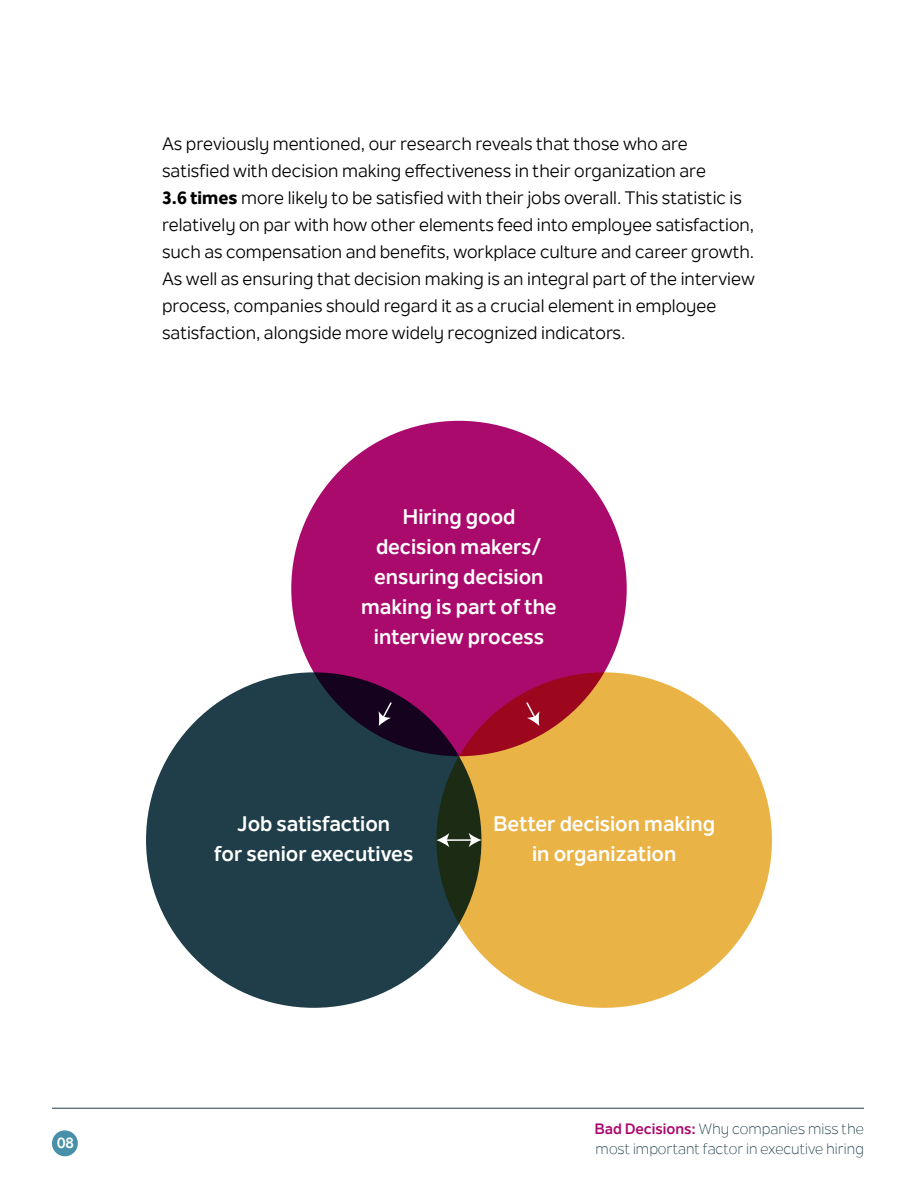
<style>
.page{position:relative;width:918px;height:1188px;background:#fff}
.page>*{position:absolute;margin:0;border:0;box-sizing:border-box;transform-origin:0 0}
.t1{font:700 21px/30px "Nolan Next";color:#fff;text-align:center}
.t2{font:18px/27px "Nolan Next";color:#000}
.t3{font:15px/19.5px "Nolan Next";color:#1f3e49}
.t4{font:700 15px "Nolan Next";color:#fff}
.s1{font-weight:800}
.s2{font-weight:700;color:#aa0a6c}
</style>
<div class="page">
<div style="left:291px;top:421px;width:336px;height:335px;background:#aa0a6c;border-radius:50%"></div>
<div style="left:146px;top:672px;width:335px;height:336px;background:#1f3e49;border-radius:50%"></div>
<svg style="left:437px;top:672px;width:335px;height:336px;fill:#eab346"></svg>
<svg style="left:378px;top:701px;width:15px;height:25px"></svg>
<svg style="left:525px;top:701px;width:15px;height:25px"></svg>
<hr style="left:446px;top:839px;width:26px;height:2px;background:#fff">
<svg style="left:437px;top:833px;width:12px;height:14px"></svg>
<svg style="left:469px;top:833px;width:12px;height:14px"></svg>
<hr style="left:52px;top:1108px;width:812px;height:1px;background:#1f3e49">
<div style="left:52px;top:1130px;width:26px;height:26px;background:#4890a9;border-radius:50%"></div>
<p class="t2" style="left:162px;top:130px;width:594px">As previously mentioned, our research reveals that those who are satisfied with decision making effectiveness in their organization are<br><span class="s1">3.6 times</span> more likely to be satisfied with their jobs overall. This statistic is relatively on par with how other elements feed into employee satisfaction, such as compensation and benefits, workplace culture and career growth.<br>As well as ensuring that decision making is an integral part of the interview process, companies should regard it as a crucial element in employee satisfaction, alongside more widely recognized indicators.</p>
<p class="t1" style="left:361px;top:502px;width:197px">Hiring good decision makers/ ensuring decision making is part of the interview process</p>
<p class="t1" style="left:214px;top:809px;width:200px">Job satisfaction<br>for senior executives</p>
<p class="t1" style="left:493px;top:809px;width:223px">Better decision making in organization</p>
<p class="t4" style="left:57px;top:1134px;width:18px">08</p>
<p class="t3" style="left:595px;top:1119px;width:271px"><span class="s2">Bad Decisions:</span> Why companies miss the most important factor in executive hiring</p>
</div>
